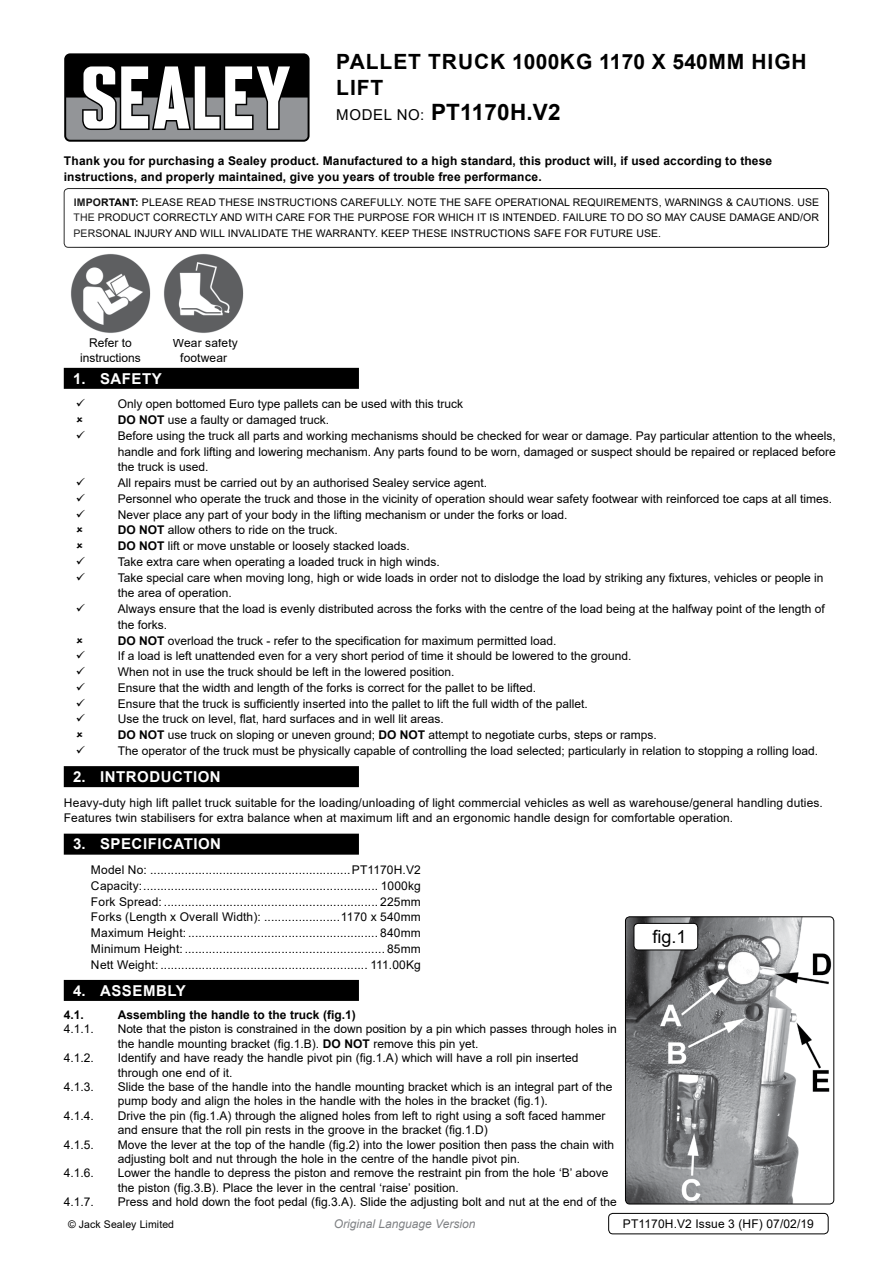
<style>
.page{position:relative;width:893px;height:1263px;background:#fff}
.page>*{position:absolute;margin:0;border:0;box-sizing:border-box;transform-origin:0 0}
.t1{font:700 22.5px "Arial";letter-spacing:.01em;color:#000}
.t2{font:700 21px/25.2px "Arial";letter-spacing:.045em;color:#000}
.t3{font:18px "Arial";color:#000}
.t4{font:700 15px "Arial";letter-spacing:.035em;color:#fff}
.t5{font:12px/15.8px "Arial";color:#000}
.t6{font:700 12px/15.8px "Arial";letter-spacing:.01em;color:#000}
.t7{font:italic 12px "Arial";color:#808285}
.t8{font:10.5px/15.8px "Arial";letter-spacing:.01em;color:#000;text-align:justify}
.s1{font-weight:400;font-size:15px}
.s2{font-weight:700}
</style>
<div class="page">
<div style="left:64px;top:53px;width:246px;height:89px;background:#000;border-radius:6px"></div>
<svg style="left:66px;top:66px;width:242px;height:74px"></svg>
<div style="left:64px;top:188px;width:765px;height:60px;border:1px solid #000;border-radius:4px"></div>
<div style="left:64px;top:368px;width:295px;height:21px;background:#000"></div>
<div style="left:64px;top:766px;width:295px;height:21px;background:#000"></div>
<div style="left:64px;top:834px;width:295px;height:21px;background:#000"></div>
<div style="left:64px;top:980px;width:295px;height:21px;background:#000"></div>
<img style="left:625px;top:917px;width:209px;height:287px">
<div style="left:625px;top:916px;width:209px;height:288px;border:1px solid #000;border-radius:4px"></div>
<div style="left:634px;top:923px;width:64px;height:27px;background:#fff;border-radius:4px"></div>
<div style="left:634px;top:923px;width:64px;height:27px;border:1px solid #000;border-radius:4px"></div>
<div style="left:608px;top:1213px;width:220px;height:21px;border:1px solid #000;border-radius:4px"></div>
<img style="left:71px;top:254px;width:80px;height:79px">
<img style="left:164px;top:254px;width:80px;height:79px">
<h2 class="t2" style="left:336px;top:50px;width:469px">Pallet Truck 1000kg 1170 x 540mm High<br>Lift</h2>
<h1 class="t1" style="left:336px;top:96px;width:226px"><span class="s1">Model no:</span> PT1170H.V2</h1>
<p class="t6" style="left:64px;top:153px;width:710px">Thank you for purchasing a Sealey product. Manufactured to a high standard, this product will, if used according to these instructions, and properly maintained, give you years of trouble free performance.</p>
<p class="t8" style="left:74px;top:194px;width:747px"><span class="s2">IMPORTANT:</span> PLEASE READ THESE INSTRUCTIONS CAREFULLY. NOTE THE SAFE OPERATIONAL REQUIREMENTS, WARNINGS &amp; CAUTIONS. USE THE PRODUCT CORRECTLY AND WITH CARE FOR THE PURPOSE FOR WHICH IT IS INTENDED. FAILURE TO DO SO MAY CAUSE DAMAGE AND/OR PERSONAL INJURY AND WILL INVALIDATE THE WARRANTY. KEEP THESE INSTRUCTIONS SAFE FOR FUTURE USE.</p>
<p class="t5" style="left:80px;top:336px;width:62px;line-height:14.4px;text-align:center">Refer to instructions</p>
<p class="t5" style="left:173px;top:336px;width:67px;line-height:14.4px;text-align:center">Wear safety footwear</p>
<p class="t4" style="left:73px;top:368px;width:90px">1. Safety</p>
<p class="t5" style="left:103px;top:396px;width:9px">O</p>
<p class="t5" style="left:118px;top:396px;width:720px;text-indent:9px">nly open bottomed Euro type pallets can be used with this truck<br><span class="s2">DO NOT</span> use a faulty or damaged truck.<br>Before using the truck all parts and working mechanisms should be checked for wear or damage. Pay particular attention to the wheels, handle and fork lifting and lowering mechanism. Any parts found to be worn, damaged or suspect should be repaired or replaced before the truck is used.<br>All repairs must be carried out by an authorised Sealey service agent.<br>Personnel who operate the truck and those in the vicinity of operation should wear safety footwear with reinforced toe caps at all times.</p>
<p class="t5" style="left:103px;top:506px;width:9px">N</p>
<p class="t5" style="left:118px;top:506px;width:709px;text-indent:9px">ever place any part of your body in the lifting mechanism or under the forks or load.<br><span class="s2">DO NOT</span> allow others to ride on the truck.<br><span class="s2">DO NOT</span> lift or move unstable or loosely stacked loads.<br>Take extra care when operating a loaded truck in high winds.<br>Take special care when moving long, high or wide loads in order not to dislodge the load by striking any fixtures, vehicles or people in the area of operation.<br>Always ensure that the load is evenly distributed across the forks with the centre of the load being at the halfway point of the length of the forks.<br><span class="s2">DO NOT</span> overload the truck - refer to the specification for maximum permitted load.<br>If a load is left unattended even for a very short period of time it should be lowered to the ground.<br>When not in use the truck should be left in the lowered position.</p>
<p class="t5" style="left:103px;top:680px;width:9px">E</p>
<p class="t5" style="left:126px;top:680px;width:412px">nsure that the width and length of the forks is correct for the pallet to be lifted.</p>
<p class="t5" style="left:103px;top:695px;width:9px">E</p>
<p class="t5" style="left:118px;top:695px;width:702px;text-indent:8px">nsure that the truck is sufficiently inserted into the pallet to lift the full width of the pallet.<br>Use the truck on level, flat, hard surfaces and in well lit areas.<br><span class="s2">DO NOT</span> use truck on sloping or uneven ground; <span class="s2">DO NOT</span> attempt to negotiate curbs, steps or ramps.<br>The operator of the truck must be physically capable of controlling the load selected; particularly in relation to stopping a rolling load.</p>
<p class="t4" style="left:73px;top:766px;width:137px">2. Introduction</p>
<p class="t5" style="left:64px;top:794px;width:761px">Heavy-duty high lift pallet truck suitable for the loading/unloading of light commercial vehicles as well as warehouse/general handling duties.<br>Features twin stabilisers for extra balance when at maximum lift and an ergonomic handle design for comfortable operation.</p>
<p class="t4" style="left:73px;top:833px;width:137px">3. Specification</p>
<p class="t5" style="left:91px;top:862px;width:331px;text-align:justify">Model No: ..........................................................PT1170H.V2<br>Capacity:.................................................................... 1000kg Fork Spread: .............................................................. 225mm Forks (Length x Overall Width): ......................1170 x 540mm Maximum Height: ....................................................... 840mm Minimum Height: .......................................................... 85mm Nett Weight: ............................................................ 111.00Kg</p>
<p class="t4" style="left:73px;top:980px;width:39px">4. Ass</p>
<p class="t4" style="left:132px;top:980px;width:55px">embly</p>
<p class="t6" style="left:64px;top:1007px;width:36px">4.1. A</p>
<p class="t6" style="left:126px;top:1007px;width:231px">ssembling the handle to the truck (fig.1)</p>
<p class="t5" style="left:64px;top:1021px;width:32px">4.1.1.</p>
<p class="t5" style="left:118px;top:1022px;width:500px;line-height:14.4px">Note that the piston is constrained in the down position by a pin which passes through holes in the handle mounting bracket (fig.1.B). <span class="s2">DO NOT</span> remove this pin yet.</p>
<p class="t5" style="left:64px;top:1050px;width:32px">4.1.2.</p>
<p class="t5" style="left:118px;top:1051px;width:462px;line-height:14.4px">Identify and have ready the handle pivot pin (fig.1.A) which will have a roll pin inserted through one end of it.</p>
<p class="t5" style="left:64px;top:1079px;width:32px">4.1.3.</p>
<p class="t5" style="left:118px;top:1079px;width:496px;line-height:14.4px">Slide the base of the handle into the handle mounting bracket which is an integral part of the pump body and align the holes in the handle with the holes in the bracket (fig.1).</p>
<p class="t5" style="left:64px;top:1108px;width:42px">4.1.4. D</p>
<h3 class="t3" style="left:652px;top:924px;width:36px">fig.1</h3>
<p class="t5" style="left:118px;top:1108px;width:489px;line-height:14.4px;text-indent:9px">rive the pin (fig.1.A) through the aligned holes from left to right using a soft faced hammer and ensure that the roll pin rests in the groove in the bracket (fig.1.D)</p>
<p class="t5" style="left:64px;top:1136px;width:32px">4.1.5.</p>
<p class="t5" style="left:118px;top:1137px;width:498px;line-height:14.4px">Move the lever at the top of the handle (fig.2) into the lower position then pass the chain with adjusting bolt and nut through the hole in the centre of the handle pivot pin.</p>
<p class="t5" style="left:64px;top:1165px;width:42px">4.1.6. L</p>
<p class="t5" style="left:118px;top:1166px;width:492px;line-height:14.4px;text-indent:7px">ower the handle to depress the piston and remove the restraint pin from the hole ‘B’ above the piston (fig.3.B). Place the lever in the central ‘raise’ position.</p>
<p class="t5" style="left:64px;top:1194px;width:32px">4.1.7.</p>
<p class="t5" style="left:118px;top:1194px;width:501px">Press and hold down the foot pedal (fig.3.A). Slide the adjusting bolt and nut at the end of the</p>
<p class="t8" style="left:68px;top:1216px;width:108px">© Jack Sealey Limited</p>
<p class="t7" style="left:334px;top:1216px;width:143px">Original Language Version</p>
<p class="t5" style="left:623px;top:1216px;width:193px">PT1170H.V2 Issue 3 (HF) 07/02/19</p>
</div>
